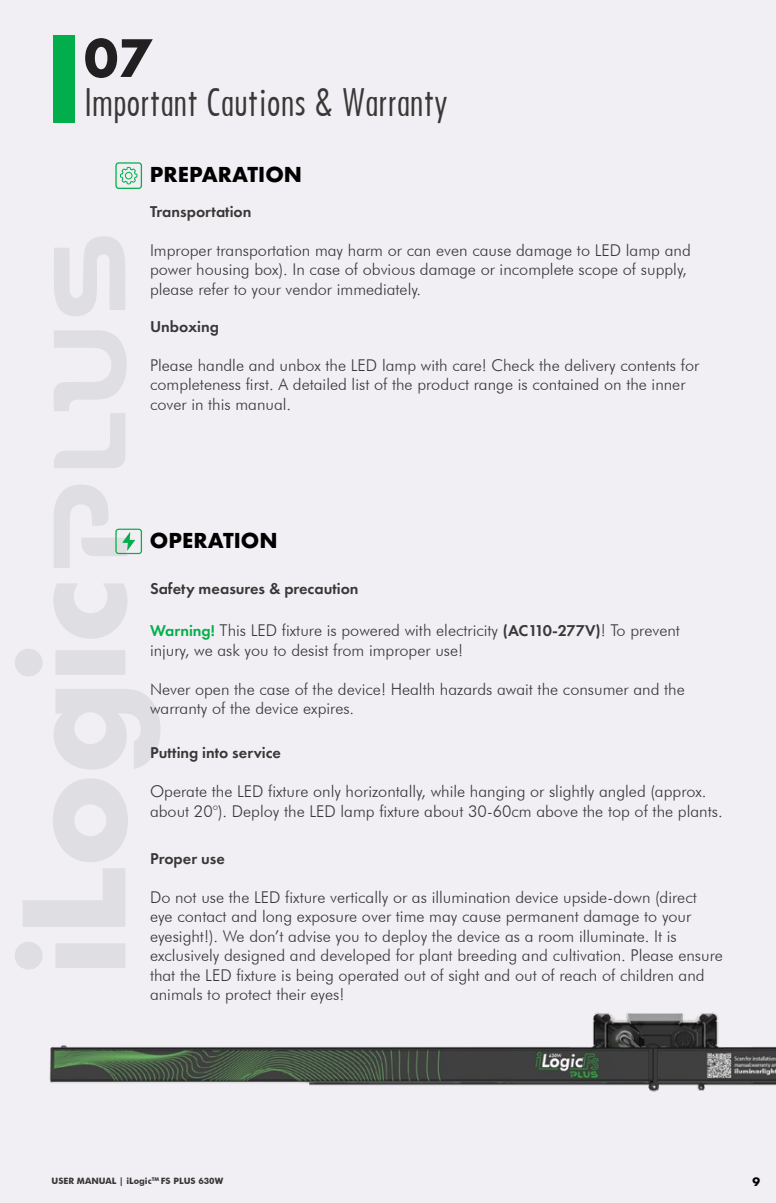
<style>
.page{position:relative;width:776px;height:1203px;background:#fff}
.page>*{position:absolute;margin:0;border:0;box-sizing:border-box;transform-origin:0 0}
.t1{font:700 50px "Futura";color:#221f20}
.t2{font:500 35px "Futura Cond";color:#393837}
.t3{font:700 20px "Futura";color:#000}
.t4{font:300 16.25px/19.5px "Futura BT";color:#383837}
.t5{font:600 16.25px "Futura PT";color:#383837}
.t6{font:700 11.25px "Futura";color:#000}
.t7{font:700 8.75px "Futura BT";color:#383837}
.s1{font-family:"Futura PT";font-weight:600;color:#04af4b}
.s2{font-family:"Futura PT";font-weight:600}
</style>
<div class="page">
<div style="left:0;top:0;width:775px;height:1203px;background:#f1eff4"></div>
<svg style="left:54px;top:236px;width:71px;height:80px"></svg>
<svg style="left:54px;top:330px;width:73px;height:138px"></svg>
<svg style="left:15px;top:942px;width:110px;height:27px"></svg>
<svg style="left:23px;top:868px;width:102px;height:59px"></svg>
<svg style="left:53px;top:778px;width:75px;height:84px"></svg>
<svg style="left:54px;top:689px;width:106px;height:81px"></svg>
<svg style="left:15px;top:649px;width:110px;height:27px"></svg>
<svg style="left:53px;top:583px;width:74px;height:56px"></svg>
<img style="left:49px;top:1012px;width:726px;height:80px">
<div style="left:53px;top:35px;width:22px;height:88px;background:#02ae4b"></div>
<svg style="left:115px;top:162px;width:27px;height:27px"></svg>
<svg style="left:54px;top:485px;width:88px;height:83px"></svg>
<h1 class="t1" style="left:84px;top:22px;width:69px">07</h1>
<h2 class="t2" style="left:84px;top:80px;width:364px">Important Cautions &amp; Warranty</h2>
<p class="t3" style="left:150px;top:160px;width:153px">PREPARATION</p>
<p class="t5" style="left:150px;top:201px;width:103px">Transportation</p>
<p class="t4" style="left:150px;top:240px;width:542px">Improper transportation may harm or can even cause damage to LED lamp and power housing box). In case of obvious damage or incomplete scope of supply, please refer to your vendor immediately.</p>
<p class="t5" style="left:150px;top:316px;width:70px">Unboxing</p>
<p class="t4" style="left:150px;top:355px;width:550px">Please handle and unbox the LED lamp with care! Check the delivery contents for completeness first. A detailed list of the product range is contained on the inner cover in this manual.</p>
<p class="t3" style="left:150px;top:526px;width:129px">OPERATION</p>
<p class="t5" style="left:150px;top:578px;width:210px">Safety measures &amp; precaution</p>
<p class="t4" style="left:150px;top:620px;width:531px"><span class="s1">Warning!</span> This LED fixture is powered with electricity <span class="s2">(AC110-277V)</span>! To prevent injury, we ask you to desist from improper use!</p>
<p class="t4" style="left:150px;top:679px;width:536px">Never open the case of the device! Health hazards await the consumer and the warranty of the device expires.</p>
<p class="t5" style="left:150px;top:742px;width:132px">Putting into service</p>
<p class="t4" style="left:150px;top:781px;width:573px">Operate the LED fixture only horizontally, while hanging or slightly angled (approx. about 20°). Deploy the LED lamp fixture about 30-60cm above the top of the plants.</p>
<p class="t5" style="left:150px;top:848px;width:76px">Proper use</p>
<p class="t4" style="left:150px;top:887px;width:574px">Do not use the LED fixture vertically or as illumination device upside-down (direct eye contact and long exposure over time may cause permanent damage to your eyesight!). We don’t advise you to deploy the device as a room illuminate. It is exclusively designed and developed for plant breeding and cultivation. Please ensure that the LED fixture is being operated out of sight and out of reach of children and animals to protect their eyes!</p>
<p class="t7" style="left:52px;top:1175px;width:173px">USER MANUAL | iLogic<sup>TM</sup> FS PLUS 630W</p>
<p class="t6" style="left:752px;top:1174px;width:9px">9</p>
</div>
